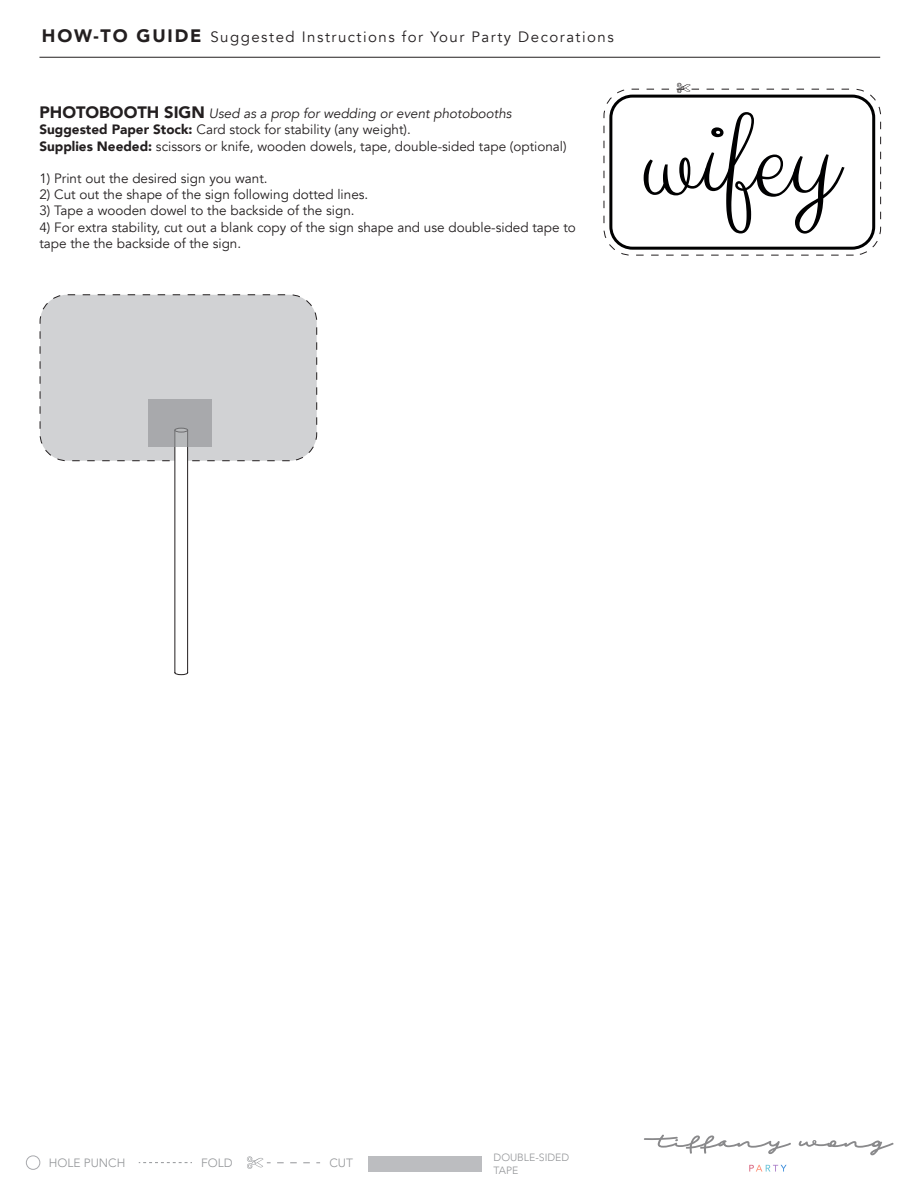
<style>
.page{position:relative;width:918px;height:1188px;background:#fff}
.page>*{position:absolute;margin:0;border:0;box-sizing:border-box;transform-origin:0 0}
.t1{font:15px "Avenir";letter-spacing:.1em;color:#231f20}
.t2{font:13.5px/16.2px "Avenir";color:#231f20}
.t3{font:300 12px "Avenir";color:#939598}
.t4{font:300 10.5px/12.6px "Avenir";color:#939598}
.s1{font-weight:900;font-size:18px}
.s2{font-weight:900;font-size:16.5px}
.s3{font-style:italic}
.s4{font-weight:900}
</style>
<div class="page">
<svg style="left:677px;top:83px;width:14px;height:10px"></svg>
<svg style="left:749px;top:1165px;width:38px;height:7px"></svg>
<svg style="left:644px;top:1135px;width:147px;height:19px"></svg>
<svg style="left:799px;top:1140px;width:94px;height:15px"></svg>
<div style="left:26px;top:1155px;width:14px;height:15px;border:1px solid #a8a9ad;border-radius:50%"></div>
<svg style="left:139px;top:1162px;width:53px;height:1px"></svg>
<svg style="left:247px;top:1156px;width:63px;height:13px"></svg>
<div style="left:368px;top:1156px;width:114px;height:16px;background:#bcbdc0"></div>
<hr style="left:39px;top:57px;width:841px;height:1px;background:#231f20">
<div style="left:604px;top:89px;width:277px;height:166px;border:1px dashed #231f20;border-radius:27px"></div>
<div style="left:609px;top:95px;width:266px;height:155px;border:3px solid #000001;border-radius:22px"></div>
<svg style="left:644px;top:112px;width:201px;height:122px"></svg>
<div style="left:40px;top:295px;width:277px;height:166px;background:#d1d2d4;border-radius:27px"></div>
<div style="left:40px;top:294px;width:277px;height:167px;border:1px dashed #231f20;border-radius:27px"></div>
<svg style="left:174px;top:447px;width:14px;height:228px"></svg>
<svg style="left:149px;top:399px;width:63px;height:48px;background:#a7a8ab"></svg>
<p class="t1" style="left:42px;top:28px;width:573px"><span class="s1">HOW-TO GUIDE</span> Suggested Instructions for Your Party Decorations</p>
<p class="t2" style="left:39px;top:106px;width:529px"><span class="s2">PHOTOBOOTH SIGN</span> <span class="s3">Used as a prop for wedding or event photobooths<br></span><span class="s4">Suggested Paper Stock:</span> Card stock for stability (any weight).<br><span class="s4">Supplies Needed:</span> scissors or knife, wooden dowels, tape, double-sided tape (optional)</p>
<p class="t2" style="left:39px;top:171px;width:230px">1) Print out the desired sign you want.</p>
<p class="t2" style="left:39px;top:187px;width:330px">2) Cut out the shape of the sign following dotted lines.</p>
<p class="t2" style="left:39px;top:203px;width:317px">3) Tape a wooden dowel to the backside of the sign.</p>
<p class="t2" style="left:39px;top:219px;width:538px">4) For extra stability, cut out a blank copy of the sign shape and use double-sided tape to tape the the backside of the sign.</p>
<p class="t3" style="left:49px;top:1156px;width:78px">HOLE PUNCH</p>
<p class="t3" style="left:201px;top:1156px;width:33px">FOLD</p>
<p class="t3" style="left:329px;top:1156px;width:25px">CUT</p>
<p class="t4" style="left:494px;top:1151px;width:77px">DOUBLE-SIDED<br>TAPE</p>
</div>
